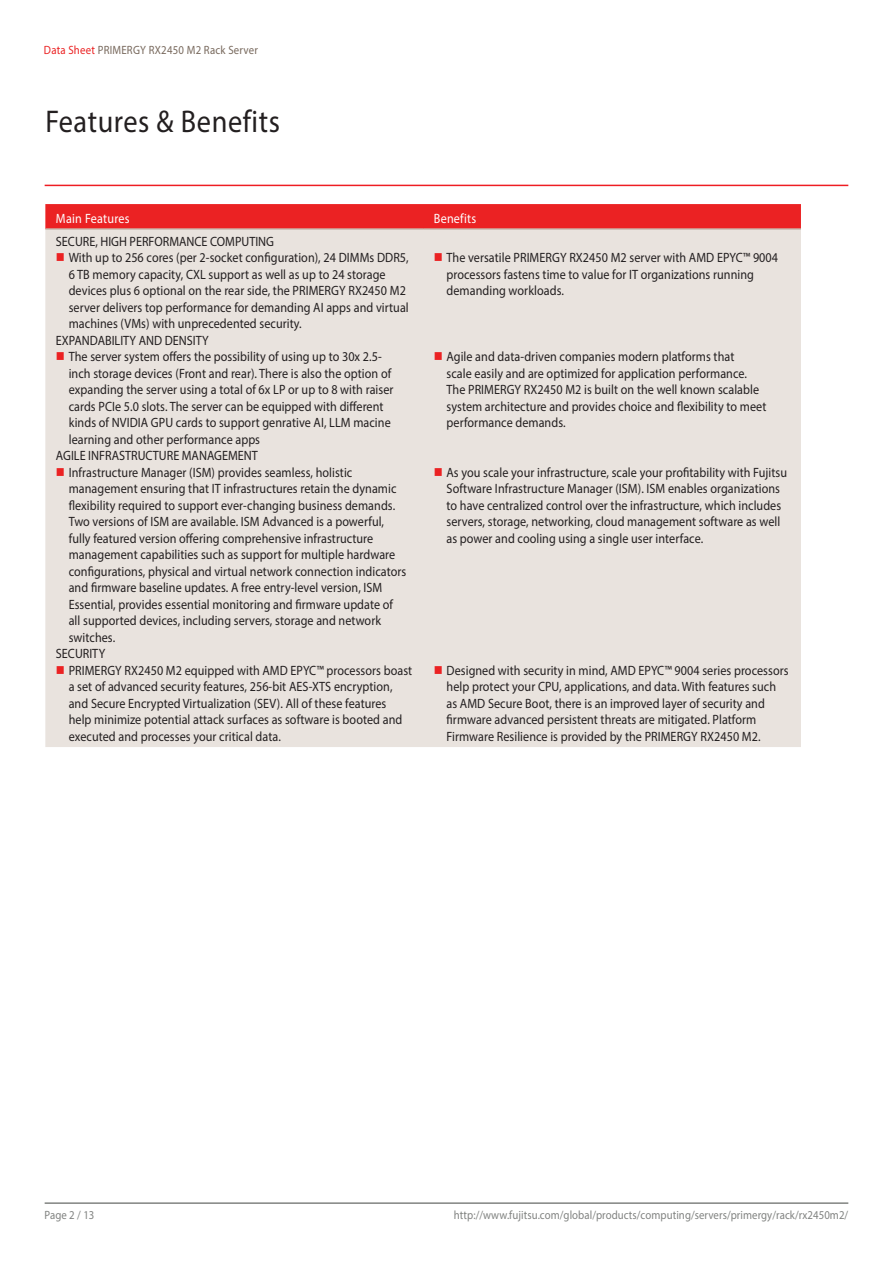
<style>
.page{position:relative;width:893px;height:1263px;background:#fff}
.page>*{position:absolute;margin:0;border:0;box-sizing:border-box;transform-origin:0 0}
.ComponentHeading{font:31.5px "Myriad Pro";letter-spacing:.02em;color:#231f20;scale:.9 1}
.FeatureBenefitSubhea{font:13.5px/16.5px "Myriad Pro";letter-spacing:.005em;color:#231f20;scale:.9 1}
.FeatureBenefitHeadin{font:13.5px "Myriad Pro";letter-spacing:.02em;color:#fff;scale:.9 1}
.t1{font:12px "Myriad Pro";letter-spacing:.005em;color:#818381;scale:.9 1}
.t2{font:12px "Myriad Pro";letter-spacing:.02em;color:#78695d;scale:.9 1}
.s1{color:#eb2223}
</style>
<div class="page">
<hr style="left:45px;top:1202px;width:803px;height:2px;background:#818381">
<div style="left:45px;top:204px;width:756px;height:24px;background:#eb2223"></div>
<div style="left:45px;top:230px;width:756px;height:517px;background:#e9e3de"></div>
<hr style="left:45px;top:228px;width:378px;height:2px;background:#c9bcb1">
<hr style="left:423px;top:228px;width:378px;height:2px;background:#c9bcb1">
<hr style="left:45px;top:185px;width:803px;height:1px;background:#ee1d23">
<svg style="left:57px;top:253px;width:7px;height:8px"></svg>
<svg style="left:435px;top:253px;width:7px;height:8px"></svg>
<svg style="left:57px;top:352px;width:7px;height:8px"></svg>
<svg style="left:435px;top:352px;width:7px;height:8px"></svg>
<svg style="left:57px;top:468px;width:7px;height:8px"></svg>
<svg style="left:435px;top:468px;width:7px;height:8px"></svg>
<svg style="left:57px;top:666px;width:7px;height:8px"></svg>
<svg style="left:435px;top:666px;width:7px;height:8px"></svg>
<p class="t2" style="left:44px;top:43px;width:239px"><span class="s1">Data Sheet</span> PRIMERGY RX2450 M2 Rack Server</p>
<p class="ComponentHeading" style="left:45px;top:102px;width:262px">Features &amp; Benefits</p>
<p class="FeatureBenefitHeadin" style="left:56px;top:210px;width:83px">Main Features</p>
<p class="FeatureBenefitHeadin" style="left:434px;top:210px;width:49px">Benefits</p>
<p class="FeatureBenefitSubhea" style="left:56px;top:233px;width:244px">SECURE, HIGH PERFORMANCE COMPUTING</p>
<p class="FeatureBenefitSubhea" style="left:69px;top:249px;width:379px">With up to 256 cores (per 2-socket configuration), 24 DIMMs DDR5, 6 TB memory capacity, CXL support as well as up to 24 storage devices plus 6 optional on the rear side, the PRIMERGY RX2450 M2 server delivers top performance for demanding AI apps and virtual machines (VMs) with unprecedented security.</p>
<p class="FeatureBenefitSubhea" style="left:447px;top:249px;width:370px">The versatile PRIMERGY RX2450 M2 server with AMD EPYC™ 9004 processors fastens time to value for IT organizations running demanding workloads.</p>
<p class="FeatureBenefitSubhea" style="left:56px;top:332px;width:171px">EXPANDABILITY AND DENSITY</p>
<p class="FeatureBenefitSubhea" style="left:69px;top:348px;width:362px">The server system offers the possibility of using up to 30x 2.5- inch storage devices (Front and rear). There is also the option of expanding the server using a total of 6x LP or up to 8 with raiser cards PCIe 5.0 slots. The server can be equipped with different kinds of NVIDIA GPU cards to support genrative AI, LLM macine learning and other performance apps</p>
<p class="FeatureBenefitSubhea" style="left:447px;top:348px;width:357px">Agile and data-driven companies modern platforms that<br>scale easily and are optimized for application performance.<br>The PRIMERGY RX2450 M2 is built on the well known scalable system architecture and provides choice and flexibility to meet performance demands.</p>
<p class="FeatureBenefitSubhea" style="left:56px;top:447px;width:226px">AGILE INFRASTRUCTURE MANAGEMENT</p>
<p class="FeatureBenefitSubhea" style="left:69px;top:464px;width:377px">Infrastructure Manager (ISM) provides seamless, holistic management ensuring that IT infrastructures retain the dynamic flexibility required to support ever-changing business demands.<br>Two versions of ISM are available. ISM Advanced is a powerful, fully featured version offering comprehensive infrastructure management capabilities such as support for multiple hardware configurations, physical and virtual network connection indicators and firmware baseline updates. A free entry-level version, ISM Essential, provides essential monitoring and firmware update of all supported devices, including servers, storage and network switches.</p>
<p class="FeatureBenefitSubhea" style="left:447px;top:464px;width:380px">As you scale your infrastructure, scale your profitability with Fujitsu Software Infrastructure Manager (ISM). ISM enables organizations to have centralized control over the infrastructure, which includes servers, storage, networking, cloud management software as well as power and cooling using a single user interface.</p>
<p class="FeatureBenefitSubhea" style="left:56px;top:645px;width:56px">SECURITY</p>
<p class="FeatureBenefitSubhea" style="left:69px;top:662px;width:383px">PRIMERGY RX2450 M2 equipped with AMD EPYC™ processors boast a set of advanced security features, 256-bit AES-XTS encryption, and Secure Encrypted Virtualization (SEV). All of these features help minimize potential attack surfaces as software is booted and executed and processes your critical data.</p>
<p class="FeatureBenefitSubhea" style="left:447px;top:662px;width:381px">Designed with security in mind, AMD EPYC™ 9004 series processors help protect your CPU, applications, and data. With features such as AMD Secure Boot, there is an improved layer of security and firmware advanced persistent threats are mitigated. Platform Firmware Resilience is provided by the PRIMERGY RX2450 M2.</p>
<p class="t1" style="left:45px;top:1207px;width:57px">Page 2 / 13</p>
<p class="t1" style="left:454px;top:1207px;width:440px">http://www.fujitsu.com/global/products/computing/servers/primergy/rack/rx2450m2/</p>
</div>
